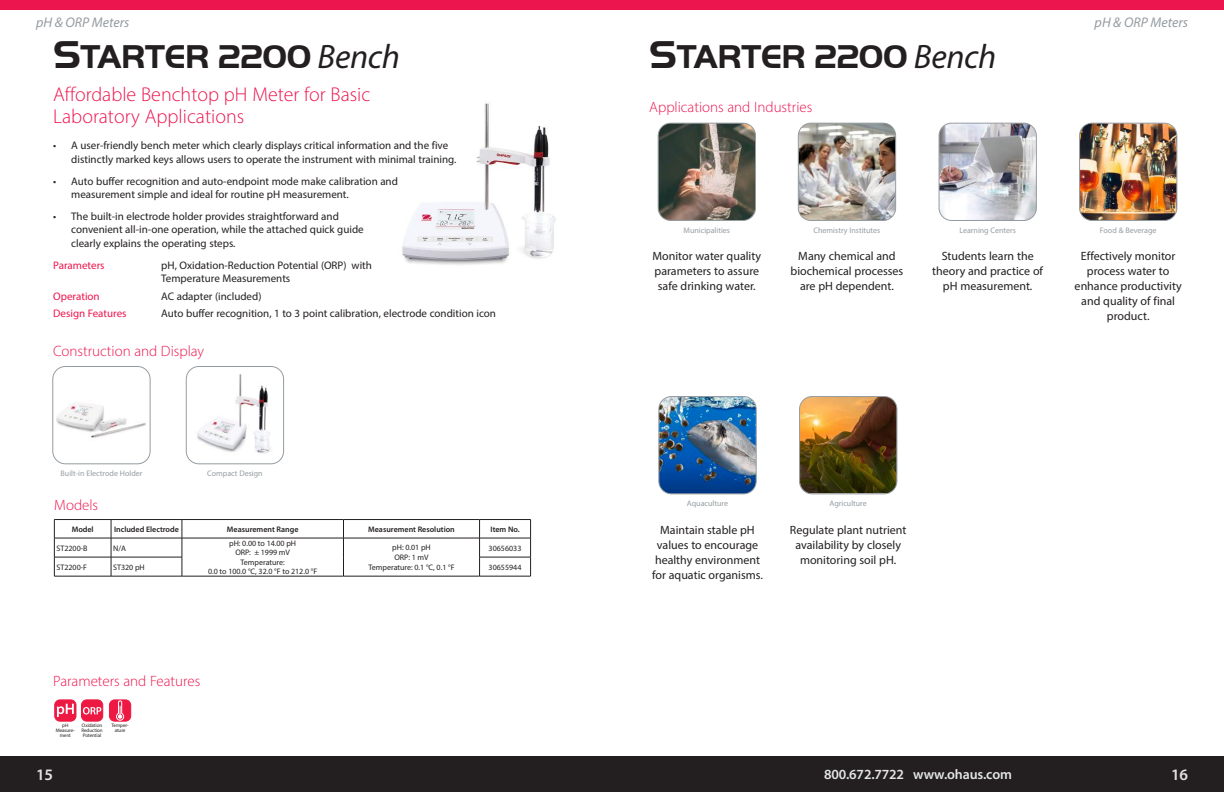
<style>
.page{position:relative;width:1224px;height:792px;background:#fff}
.page>*{position:absolute;margin:0;border:0;box-sizing:border-box;transform-origin:0 0}
.t1{font:700 34px "Handel Got D";letter-spacing:-.01em;color:#231f20}
.t2{font:300 20px/22px "Myriad Pro";color:#ed154e}
.t3{font:600 16px "Myriad Pro";color:#e4e5e7}
.t4{font:300 15px "Myriad Pro";color:#ed154e}
.t5{font:600 14px "Myriad Pro";letter-spacing:-.01em;color:#e4e5e7}
.t6{font:italic 14px "Myriad Pro";color:#959ca1}
.t7{font:12px/15px "Myriad Pro";color:#231f20;text-align:center}
.t8{font:11px/13.2px "Myriad Pro";color:#231f20}
.t9{font:11px "Myriad Pro";color:#ed154e}
.t10{font:8px/9.6px "Myriad Pro";color:#231f20;text-align:center}
.t11{font:8px "Myriad Pro";color:#959ca1}
.t12{font:600 8px "Myriad Pro";color:#231f20}
.t13{font:5.1px/5.1px "Myriad Pro";letter-spacing:-.01em;color:#231f20;text-align:center}
.s1{font-size:40px}
.s2{font-family:"Myriad Pro";font-weight:400;font-style:italic}
</style>
<div class="page">
<svg style="left:54px;top:699px;width:49px;height:23px"></svg>
<svg style="left:109px;top:699px;width:22px;height:23px"></svg>
<img style="left:1080px;top:123px;width:97px;height:97px">
<div style="left:1079px;top:123px;width:98px;height:98px;border:1px solid #959ca1;border-radius:13px"></div>
<img style="left:798px;top:123px;width:98px;height:97px">
<div style="left:798px;top:123px;width:98px;height:98px;border:1px solid #959ca1;border-radius:13px"></div>
<img style="left:939px;top:123px;width:97px;height:97px">
<div style="left:939px;top:123px;width:97px;height:98px;border:1px solid #959ca1;border-radius:13px"></div>
<img style="left:659px;top:397px;width:97px;height:97px">
<div style="left:659px;top:396px;width:97px;height:98px;border:1px solid #959ca1;border-radius:13px"></div>
<img style="left:800px;top:397px;width:97px;height:96px">
<div style="left:799px;top:396px;width:98px;height:98px;border:1px solid #959ca1;border-radius:13px"></div>
<img style="left:658px;top:123px;width:98px;height:97px">
<div style="left:658px;top:123px;width:98px;height:98px;border:1px solid #959ca1;border-radius:13px"></div>
<div style="left:0;top:0;width:1224px;height:10px;background:#ed154e"></div>
<div style="left:0;top:756px;width:1224px;height:36px;background:#231f20"></div>
<hr style="left:182px;top:576px;width:161px;height:1px;background:#231f20">
<hr style="left:343px;top:576px;width:137px;height:1px;background:#231f20">
<hr style="left:54px;top:519px;width:57px;height:1px;background:#231f20">
<hr style="left:111px;top:519px;width:71px;height:1px;background:#231f20">
<hr style="left:182px;top:519px;width:161px;height:1px;background:#231f20">
<hr style="left:343px;top:519px;width:137px;height:1px;background:#231f20">
<hr style="left:480px;top:519px;width:51px;height:1px;background:#231f20">
<hr style="left:54px;top:538px;width:57px;height:1px;background:#231f20">
<hr style="left:111px;top:538px;width:71px;height:1px;background:#231f20">
<hr style="left:182px;top:538px;width:161px;height:1px;background:#231f20">
<hr style="left:343px;top:538px;width:137px;height:1px;background:#231f20">
<svg style="left:343px;top:520px;width:1px;height:56px"></svg>
<hr style="left:480px;top:538px;width:51px;height:1px;background:#231f20">
<hr style="left:54px;top:557px;width:57px;height:1px;background:#231f20">
<svg style="left:54px;top:520px;width:1px;height:56px"></svg>
<hr style="left:111px;top:557px;width:71px;height:1px;background:#231f20">
<svg style="left:111px;top:520px;width:1px;height:56px"></svg>
<svg style="left:182px;top:520px;width:1px;height:56px"></svg>
<hr style="left:54px;top:576px;width:57px;height:1px;background:#231f20">
<hr style="left:111px;top:576px;width:71px;height:1px;background:#231f20">
<hr style="left:479px;top:557px;width:52px;height:1px;background:#231f20">
<svg style="left:479px;top:520px;width:1px;height:56px"></svg>
<svg style="left:530px;top:520px;width:1px;height:56px"></svg>
<hr style="left:480px;top:576px;width:51px;height:1px;background:#231f20">
<img style="left:186px;top:366px;width:98px;height:98px">
<div style="left:186px;top:366px;width:98px;height:98px;border:1px solid #959ca1;border-radius:13px"></div>
<img style="left:56px;top:402px;width:90px;height:37px">
<div style="left:53px;top:366px;width:97px;height:98px;border:1px solid #959ca1;border-radius:13px"></div>
<img style="left:402px;top:103px;width:154px;height:162px">
<p class="t6" style="left:36px;top:14px;width:95px">pH &amp; ORP Meters</p>
<p class="t6" style="left:1095px;top:14px;width:95px">pH &amp; ORP Meters</p>
<h1 class="t1" style="left:53px;top:38px;width:349px"><span class="s1">S</span>TARTER 2200 <span class="s2">Bench</span></h1>
<h2 class="t2" style="left:53px;top:83px;width:319px">Affordable Benchtop pH Meter for Basic<br>Laboratory Applications</h2>
<p class="t8" style="left:71px;top:139px;width:387px;text-indent:-18px">• A user-friendly bench meter which clearly displays critical information and the five distinctly marked keys allows users to operate the instrument with minimal training.</p>
<p class="t8" style="left:71px;top:174px;width:328px;text-indent:-18px">• Auto buffer recognition and auto-endpoint mode make calibration and measurement simple and ideal for routine pH measurement.</p>
<p class="t8" style="left:71px;top:210px;width:294px;text-indent:-18px">• The built-in electrode holder provides straightforward and convenient all-in-one operation, while the attached quick guide clearly explains the operating steps.</p>
<p class="t9" style="left:53px;top:258px;width:53px">Parameters</p>
<p class="t8" style="left:161px;top:258px;width:212px">pH, Oxidation-Reduction Potential (ORP) with<br>Temperature Measurements</p>
<p class="t9" style="left:53px;top:289px;width:48px">Operation</p>
<p class="t8" style="left:161px;top:289px;width:102px">AC adapter (included)</p>
<p class="t9" style="left:53px;top:307px;width:75px">Design Features</p>
<p class="t8" style="left:161px;top:307px;width:336px">Auto buffer recognition, 1 to 3 point calibration, electrode condition icon</p>
<h3 class="t4" style="left:53px;top:342px;width:153px">Construction and Display</h3>
<p class="t11" style="left:61px;top:468px;width:83px">Built-in Electrode Holder</p>
<p class="t11" style="left:207px;top:468px;width:57px">Compact Design</p>
<h3 class="t4" style="left:54px;top:496px;width:45px">Models</h3>
<p class="t12" style="left:72px;top:524px;width:23px">Model</p>
<p class="t12" style="left:114px;top:524px;width:66px">Included Electrode</p>
<p class="t12" style="left:227px;top:524px;width:73px">Measurement Range</p>
<p class="t12" style="left:368px;top:524px;width:88px">Measurement Resolution</p>
<p class="t12" style="left:491px;top:524px;width:31px">Item No.</p>
<p class="t10" style="left:56px;top:543px;width:33px">ST2200-B</p>
<p class="t10" style="left:113px;top:543px;width:14px">N/A</p>
<p class="t10" style="left:208px;top:538px;width:111px">pH: 0.00 to 14.00 pH<br>ORP: ± 1999 mV<br>Temperature:<br>0.0 to 100.0 °C, 32.0 °F to 212.0 °F</p>
<p class="t10" style="left:368px;top:543px;width:88px">pH: 0.01 pH<br>ORP: 1 mV<br>Temperature: 0.1 °C, 0.1 °F</p>
<p class="t10" style="left:489px;top:543px;width:34px">30656033</p>
<p class="t10" style="left:56px;top:562px;width:32px">ST2200-F</p>
<p class="t10" style="left:113px;top:562px;width:33px">ST320 pH</p>
<p class="t10" style="left:489px;top:562px;width:34px">30655944</p>
<h3 class="t4" style="left:53px;top:672px;width:148px">Parameters and Features</h3>
<p class="t13" style="left:81px;top:722px;width:23px;text-align:justify">Oxidation Reduction Potential</p>
<p class="t13" style="left:56px;top:722px;width:21px">pH<br>Measure&shy;ment</p>
<p class="t13" style="left:111px;top:722px;width:19px">Temper&shy;ature</p>
<h1 class="t1" style="left:649px;top:38px;width:349px"><span class="s1">S</span>TARTER 2200 <span class="s2">Bench</span></h1>
<h3 class="t4" style="left:649px;top:98px;width:165px">Applications and Industries</h3>
<p class="t11" style="left:684px;top:225px;width:48px">Municipalities</p>
<p class="t7" style="left:653px;top:249px;width:110px;text-align:left">Monitor water quality parameters to assure safe drinking water.</p>
<p class="t11" style="left:814px;top:225px;width:68px">Chemistry Institutes</p>
<p class="t7" style="left:791px;top:249px;width:114px">Many chemical and biochemical processes are pH dependent.</p>
<p class="t11" style="left:959px;top:225px;width:58px">Learning Centers</p>
<p class="t7" style="left:932px;top:249px;width:112px">Students learn the theory and practice of pH measurement.</p>
<p class="t11" style="left:1100px;top:225px;width:58px">Food &amp; Beverage</p>
<p class="t7" style="left:1075px;top:249px;width:109px">Effectively monitor process water to enhance productivity and quality of final product.</p>
<p class="t11" style="left:687px;top:498px;width:43px">Aquaculture</p>
<p class="t11" style="left:830px;top:498px;width:39px">Agriculture</p>
<p class="t7" style="left:652px;top:522px;width:112px">Maintain stable pH values to encourage healthy environment for aquatic organisms.</p>
<p class="t7" style="left:790px;top:522px;width:118px">Regulate plant nutrient availability by closely monitoring soil pH.</p>
<h3 class="t3" style="left:36px;top:764px;width:18px">15</h3>
<p class="t5" style="left:824px;top:766px;width:189px">800.672.7722 www.ohaus.com</p>
<h3 class="t3" style="left:1171px;top:764px;width:18px">16</h3>
</div>
